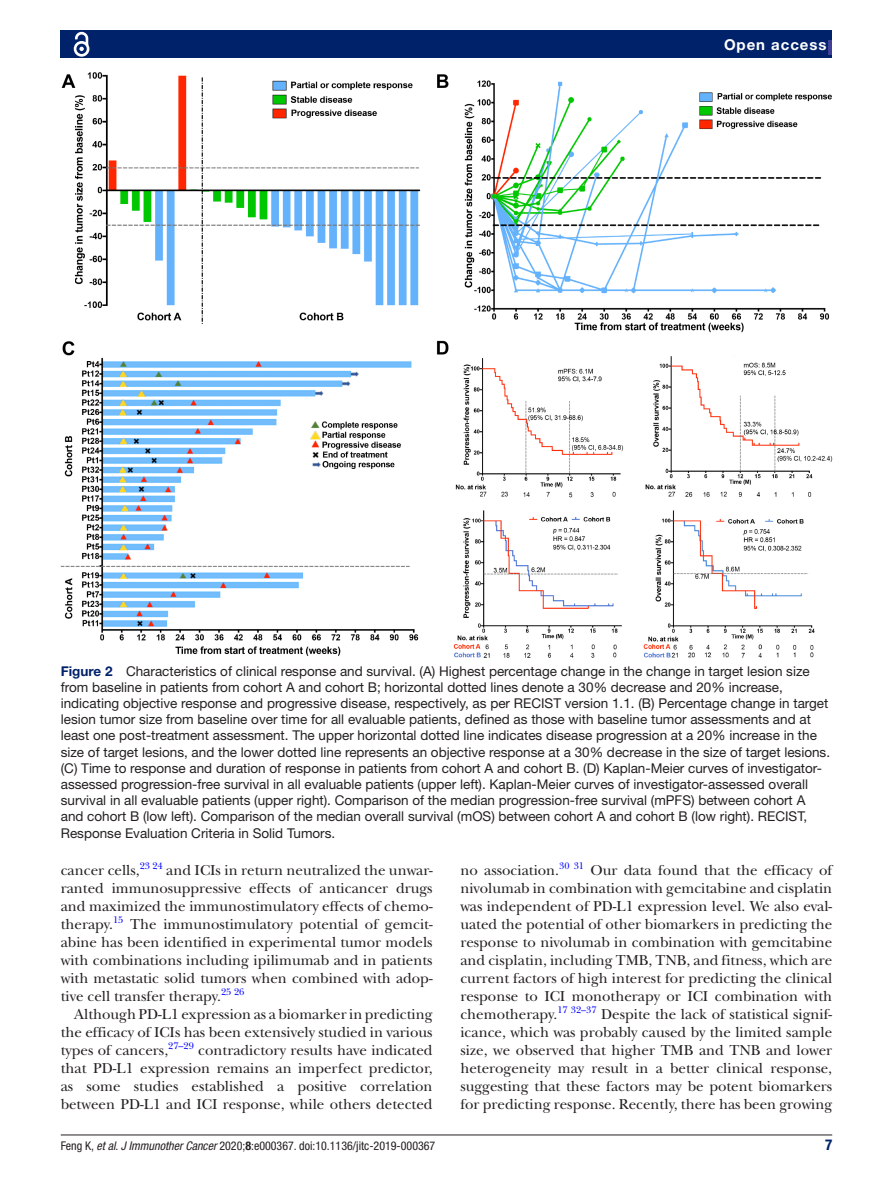
<style>
.page{position:relative;width:893px;height:1191px;background:#fff}
.page>*{position:absolute;margin:0;border:0;box-sizing:border-box;transform-origin:0 0}
.t1{font:15px/18px "New Baskerville";color:#231f20;text-align:justify}
.t2{font:700 15px "Helvetica Neue LT Std";letter-spacing:.065em;color:#fff}
.t3{font:700 condensed 15px "Helvetica Neue LT Std";color:#00226b}
.t4{font:13.5px/16.2px "Helvetica Neue LT Std";color:#231f20}
.t5{font:condensed 12px "Helvetica Neue LT Std";color:#231f20}
.t6{font:9.9px "New Baskerville";color:#00f}
.s1{font-weight:700;color:#00226b}
.s2{font-style:italic}
.s3{font-weight:700}
</style>
<div class="page">
<hr style="left:61px;top:1134px;width:771px;height:1px;background:#231f20">
<div style="left:61px;top:31px;width:771px;height:27px;background:#00226b"></div>
<hr style="left:828px;top:40px;width:4px;height:15px;background:#414099">
<svg style="left:73px;top:31px;width:17px;height:26px"></svg>
<img style="left:61px;top:73px;width:771px;height:585px">
<p class="t2" style="left:724px;top:35px;width:104px">Open access</p>
<p class="t4" style="left:61px;top:662px;width:771px"><span class="s1">Figure 2</span> Characteristics of clinical response and survival. (A) Highest percentage change in the change in target lesion size from baseline in patients from cohort A and cohort B; horizontal dotted lines denote a 30% decrease and 20% increase, indicating objective response and progressive disease, respectively, as per RECIST version 1.1. (B) Percentage change in target lesion tumor size from baseline over time for all evaluable patients, defined as those with baseline tumor assessments and at least one post-treatment assessment. The upper horizontal dotted line indicates disease progression at a 20% increase in the size of target lesions, and the lower dotted line represents an objective response at a 30% decrease in the size of target lesions. (C) Time to response and duration of response in patients from cohort A and cohort B. (D) Kaplan-Meier curves of investigator&shy;assessed progression-free survival in all evaluable patients (upper left). Kaplan-Meier curves of investigator-assessed overall survival in all evaluable patients (upper right). Comparison of the median progression-free survival (mPFS) between cohort A and cohort B (low left). Comparison of the median overall survival (mOS) between cohort A and cohort B (low right). RECIST, Response Evaluation Criteria in Solid Tumors.</p>
<p class="t1" style="left:61px;top:861px;width:81px">cancer cells,</p>
<p class="t6" style="left:140px;top:859px;width:24px">23 24</p>
<p class="t6" style="left:559px;top:859px;width:26px">30 31</p>
<p class="t1" style="left:460px;top:861px;width:373px;text-indent:130px">Our data found that the efficacy of nivolumab in combination with gemcitabine and cisplatin was independent of PD-L1 expression level. We also eval&shy;uated the potential of other biomarkers in predicting the response to nivolumab in combination with gemcitabine and cisplatin, including TMB, TNB, and fitness, which are current factors of high interest for predicting the clinical response to ICI monotherapy or ICI combination with chemotherapy.</p>
<p class="t1" style="left:61px;top:861px;width:373px;text-indent:106px">and ICIs in return neutralized the unwar&shy;ranted immunosuppressive effects of anticancer drugs and maximized the immunostimulatory effects of chemo&shy;therapy.</p>
<p class="t1" style="left:460px;top:861px;width:100px">no association.</p>
<p class="t6" style="left:113px;top:913px;width:12px">15</p>
<p class="t1" style="left:61px;top:915px;width:373px;text-indent:69px">The immunostimulatory potential of gemcit&shy;abine has been identified in experimental tumor models with combinations including ipilimumab and in patients with metastatic solid tumors when combined with adop&shy;tive cell transfer therapy.</p>
<p class="t6" style="left:221px;top:985px;width:25px">25 26</p>
<p class="t1" style="left:61px;top:1005px;width:373px;text-indent:14px">Although PD-L1 expression as a biomarker in predicting the efficacy of ICIs has been extensively studied in various types of cancers,</p>
<p class="t6" style="left:557px;top:1003px;width:41px">17 32–37</p>
<p class="t1" style="left:460px;top:1005px;width:373px;text-indent:141px">Despite the lack of statistical signif&shy;icance, which was probably caused by the limited sample size, we observed that higher TMB and TNB and lower heterogeneity may result in a better clinical response, suggesting that these factors may be potent biomarkers for predicting response. Recently, there has been growing</p>
<p class="t6" style="left:168px;top:1039px;width:27px">27–29</p>
<p class="t1" style="left:61px;top:1041px;width:373px;text-indent:138px">contradictory results have indicated that PD-L1 expression remains an imperfect predictor, as some studies established a positive correlation between PD-L1 and ICI response, while others detected</p>
<p class="t5" style="left:61px;top:1138px;width:376px">Feng K, <span class="s2">et al</span>. <span class="s2">J Immunother Cancer</span> 2020;<span class="s3">8</span>:e000367. doi:10.1136/jitc-2019-000367</p>
<p class="t3" style="left:825px;top:1135px;width:9px">7</p>
</div>
